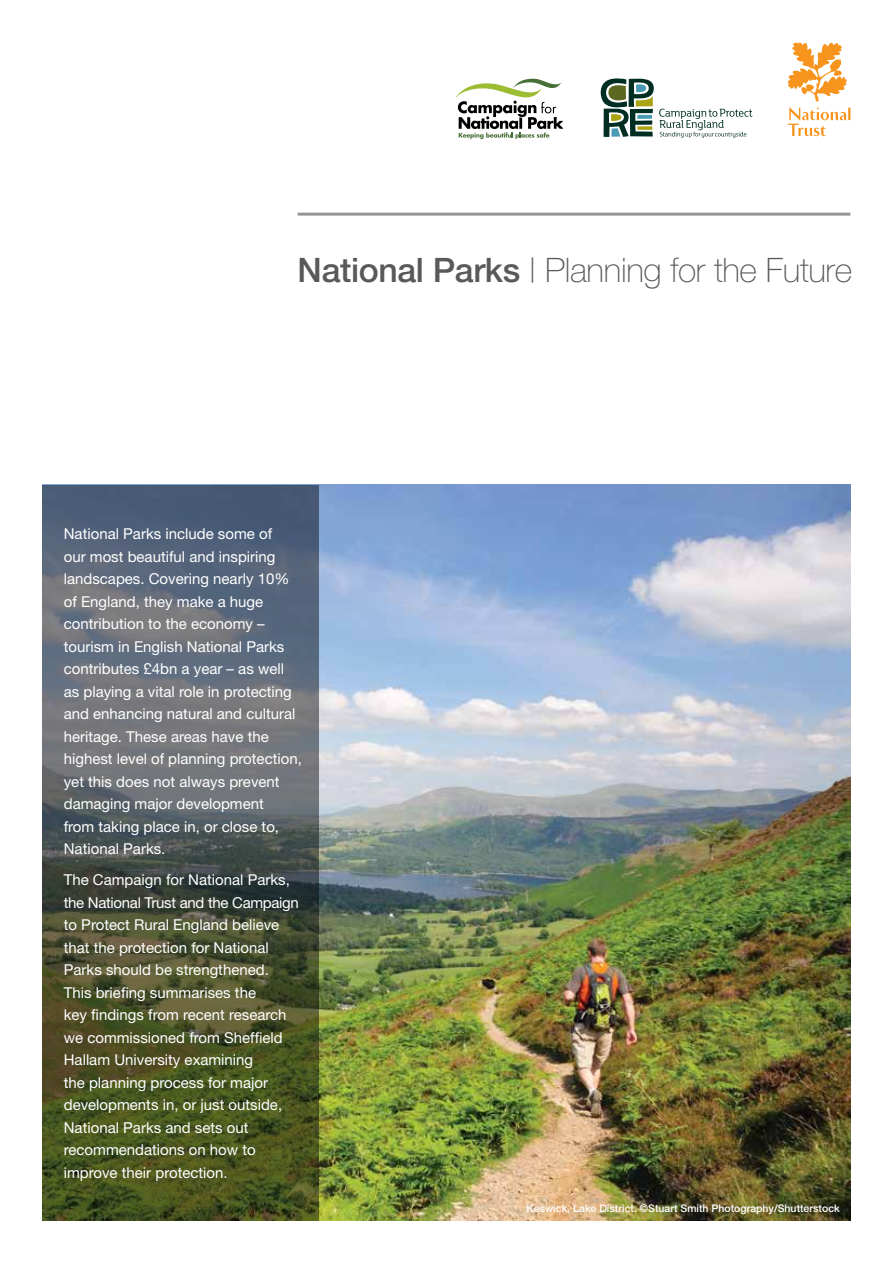
<style>
.page{position:relative;width:893px;height:1263px;background:#fff}
.page>*{position:absolute;margin:0;border:0;box-sizing:border-box;transform-origin:0 0}
.t1{font:100 33.75px "Helvetica Neue";letter-spacing:-.01em;color:#58595b}
.t2{font:15px/22.5px "Helvetica Neue";color:#fff}
.t3{font:500 10.5px "Helvetica Neue";color:#fff}
.s1{font-weight:500}
</style>
<div class="page">
<svg style="left:600px;top:78px;width:152px;height:60px"></svg>
<svg style="left:788px;top:43px;width:59px;height:58px"></svg>
<svg style="left:788px;top:108px;width:62px;height:28px"></svg>
<svg style="left:456px;top:79px;width:106px;height:60px"></svg>
<img style="left:319px;top:485px;width:531px;height:735px">
<svg style="left:43px;top:485px;width:276px;height:735px;background:#555d50"></svg>
<hr style="left:298px;top:213px;width:552px;height:3px;background:#939598">
<h1 class="t1" style="left:298px;top:251px;width:556px"><span class="s1">National Parks</span> | Planning for the Future</h1>
<p class="t2" style="left:64px;top:522px;width:240px">National Parks include some of<br>our most beautiful and inspiring landscapes. Covering nearly 10% of England, they make a huge contribution to the economy – tourism in English National Parks contributes £4bn a year – as well as playing a vital role in protecting and enhancing natural and cultural heritage. These areas have the highest level of planning protection, yet this does not always prevent damaging major development<br>from taking place in, or close to,<br>National Parks.</p>
<p class="t2" style="left:64px;top:868px;width:237px">The Campaign for National Parks, the National Trust and the Campaign to Protect Rural England believe that the protection for National<br>Parks should be strengthened.<br>This briefing summarises the<br>key findings from recent research we commissioned from Sheffield<br>Hallam University examining<br>the planning process for major developments in, or just outside,<br>National Parks and sets out recommendations on how to improve their protection.</p>
<p class="t3" style="left:527px;top:1202px;width:315px">Keswick, Lake District. ©Stuart Smith Photography/Shutterstock</p>
</div>
